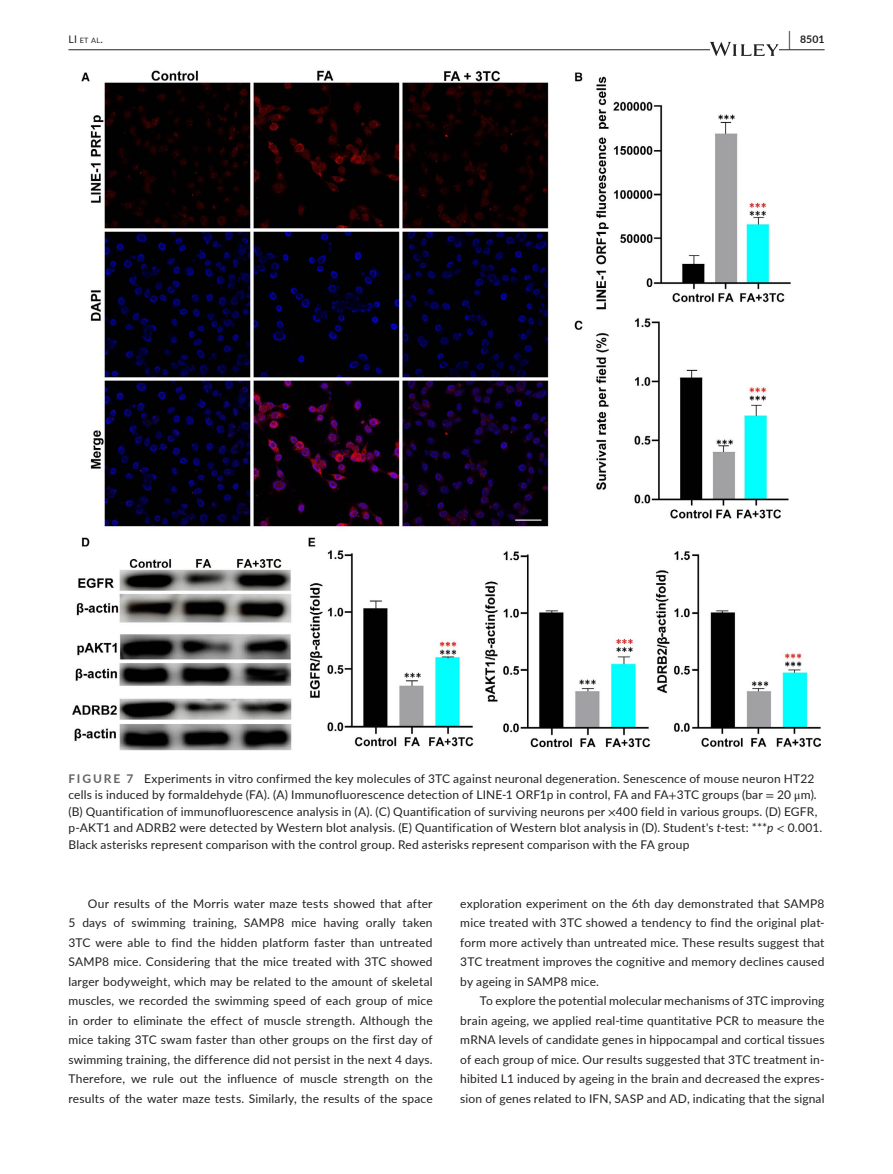
<style>
.page{position:relative;width:893px;height:1174px;background:#fff}
.page>*{position:absolute;margin:0;border:0;box-sizing:border-box;transform-origin:0 0}
.t1{font:12px/19.5px "Lato";letter-spacing:.015em;color:#231f20;text-align:justify}
.t2{font:700 10.5px "Lato";color:#231f20}
.t3{font:7.35px "Lato";color:#231f20}
.s1{font-size:10.5px}
.s2{font-size:19.5px}
.s3{font-weight:700;color:#636366}
.s4{font-family:"STIX"}
.s5{font-style:italic}
</style>
<div class="page">
<hr style="left:68px;top:49px;width:756px;height:1px;background:#231f20">
<svg style="left:710px;top:42px;width:69px;height:14px"></svg>
<img style="left:72px;top:70px;width:749px;height:680px">
<p class="t3" style="left:68px;top:35px;width:36px"><span class="s1">LI</span> et al<span class="s1">.</span></p>
<p class="t2" style="left:789px;top:31px;width:37px"><span class="s2">|</span> 8501</p>
<p class="t1" style="left:68px;top:769px;width:755px;line-height:16.5px;text-align:left"><span class="s3">FIGURE 7</span> Experiments in vitro confirmed the key molecules of 3TC against neuronal degeneration. Senescence of mouse neuron HT22 cells is induced by formaldehyde (FA). (A) Immunofluorescence detection of LINE-1 ORF1p in control, FA and FA<span class="s4">+</span>3TC groups (bar <span class="s4">=</span> 20 <span class="s4">μ</span>m). (B) Quantification of immunofluorescence analysis in (A). (C) Quantification of surviving neurons per <span class="s4">×</span>400 field in various groups. (D) EGFR, p-AKT1 and ADRB2 were detected by Western blot analysis. (E) Quantification of Western blot analysis in (D). Student's <span class="s5">t</span>-test: ***<span class="s5">p</span> <span class="s4">&lt;</span> 0.001.<br>Black asterisks represent comparison with the control group. Red asterisks represent comparison with the FA group</p>
<p class="t1" style="left:68px;top:893px;width:366px;text-indent:20px">Our results of the Morris water maze tests showed that after 5 days of swimming training, SAMP8 mice having orally taken 3TC were able to find the hidden platform faster than untreated SAMP8 mice. Considering that the mice treated with 3TC showed larger bodyweight, which may be related to the amount of skeletal muscles, we recorded the swimming speed of each group of mice in order to eliminate the effect of muscle strength. Although the mice taking 3TC swam faster than other groups on the first day of swimming training, the difference did not persist in the next 4 days.<br>Therefore, we rule out the influence of muscle strength on the results of the water maze tests. Similarly, the results of the space</p>
<p class="t1" style="left:460px;top:893px;width:366px">exploration experiment on the 6th day demonstrated that SAMP8 mice treated with 3TC showed a tendency to find the original plat&shy;form more actively than untreated mice. These results suggest that 3TC treatment improves the cognitive and memory declines caused by ageing in SAMP8 mice.</p>
<p class="t1" style="left:460px;top:990px;width:366px;text-indent:20px">To explore the potential molecular mechanisms of 3TC improving brain ageing, we applied real-time quantitative PCR to measure the mRNA levels of candidate genes in hippocampal and cortical tissues of each group of mice. Our results suggested that 3TC treatment in&shy;hibited L1 induced by ageing in the brain and decreased the expres&shy;sion of genes related to IFN, SASP and AD, indicating that the signal</p>
</div>
